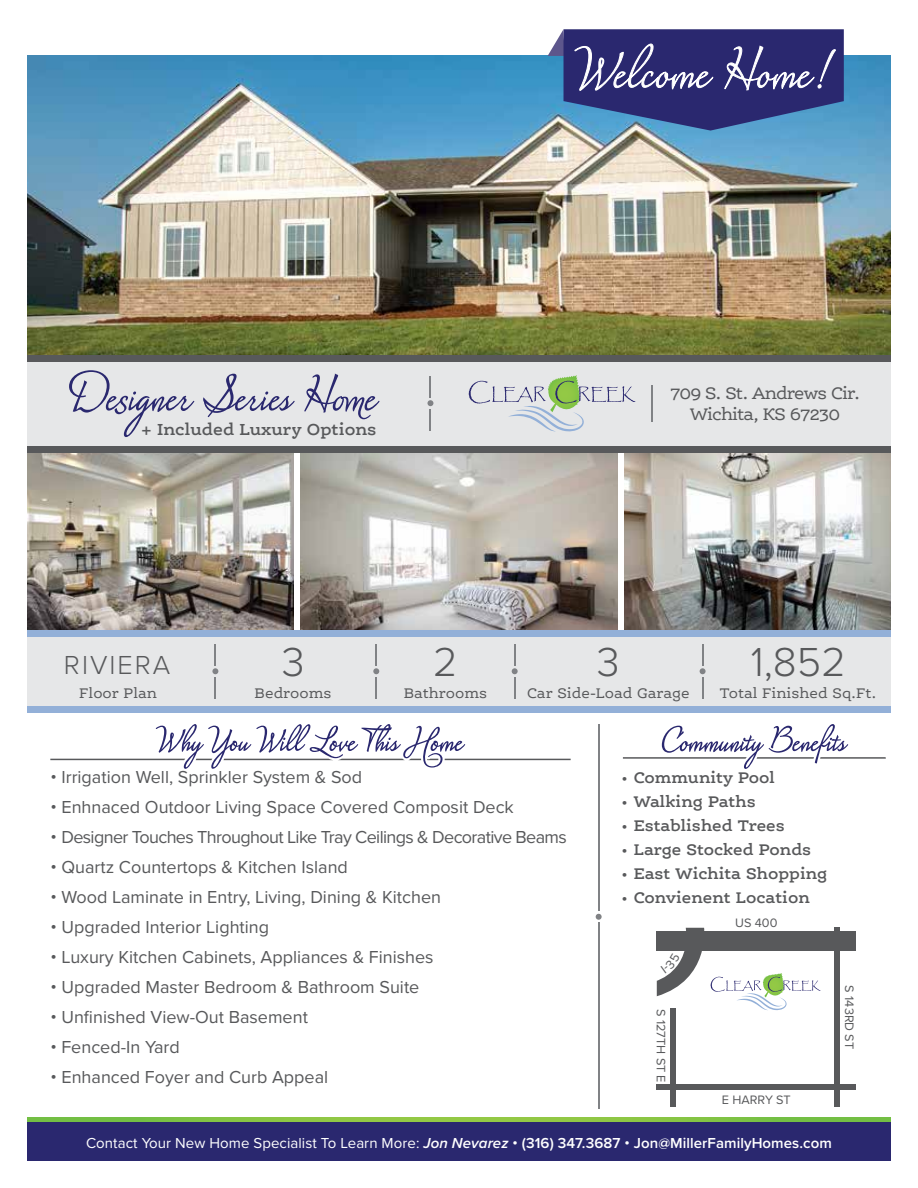
<style>
.page{position:relative;width:918px;height:1188px;background:#fff}
.page>*{position:absolute;margin:0;border:0;box-sizing:border-box;transform-origin:0 0}
.t1{font:60.15px "Lush Script";letter-spacing:.005em;color:#fff}
.t2{font:300 42px "Proxima Nova";color:#58595b}
.t3{font:300 27px "Proxima Nova";letter-spacing:.075em;color:#58595b}
.t4{font:18px "Proxima Nova";color:#58595b}
.t5{font:18px "Proxima Nova";letter-spacing:-.035em;color:#58595b}
.t6{font:18px/21.6px "Ernestine Pro";letter-spacing:-.05em;color:#58595b;text-align:center}
.t7{font:600 17.1px "Ernestine Pro";color:#58595b}
.t8{font:600 16.5px "Ernestine Pro";color:#58595b}
.t9{font:15px "Proxima Nova";letter-spacing:.005em;color:#fff}
.t10{font:15px "Ernestine Pro";color:#58595b}
.t11{font:12.75px "Proxima Nova";color:#58595b}
.s1{font-weight:600;font-style:italic}
.s2{font-weight:600}
</style>
<div class="page">
<img style="left:27px;top:29px;width:864px;height:1132px">
<svg style="left:657px;top:928px;width:164px;height:82px"></svg>
<p class="t7" style="left:141px;top:419px;width:237px">+ Included Luxury Options</p>
<h1 class="t1" style="left:575px;top:31px;width:259px">Welcome Home!</h1>
<p class="t6" style="left:670px;top:382px;width:191px">709 S. St. Andrews Cir.<br>Wichita, KS 67230</p>
<h3 class="t3" style="left:64px;top:645px;width:108px">RIVIERA</h3>
<h2 class="t2" style="left:751px;top:631px;width:97px">1,852</h2>
<p class="t10" style="left:79px;top:684px;width:79px">Floor Plan</p>
<p class="t10" style="left:720px;top:684px;width:158px">Total Finished Sq.Ft.</p>
<h2 class="t2" style="left:282px;top:631px;width:24px">3</h2>
<p class="t10" style="left:255px;top:684px;width:78px">Bedrooms</p>
<h2 class="t2" style="left:433px;top:631px;width:26px">2</h2>
<p class="t10" style="left:404px;top:684px;width:85px">Bathrooms</p>
<h2 class="t2" style="left:597px;top:631px;width:24px">3</h2>
<p class="t10" style="left:527px;top:684px;width:164px">Car Side-Load Garage</p>
<p class="t4" style="left:50px;top:764px;width:313px">• Irrigation Well, Sprinkler System &amp; Sod</p>
<p class="t4" style="left:50px;top:794px;width:465px">• Enhnaced Outdoor Living Space Covered Composit Deck</p>
<p class="t5" style="left:50px;top:824px;width:518px">• Designer Touches Throughout Like Tray Ceilings &amp; Decorative Beams</p>
<p class="t4" style="left:50px;top:854px;width:299px">• Quartz Countertops &amp; Kitchen Island</p>
<p class="t4" style="left:50px;top:884px;width:392px">• Wood Laminate in Entry, Living, Dining &amp; Kitchen</p>
<p class="t4" style="left:50px;top:914px;width:220px">• Upgraded Interior Lighting</p>
<p class="t4" style="left:50px;top:944px;width:385px">• Luxury Kitchen Cabinets, Appliances &amp; Finishes</p>
<p class="t4" style="left:50px;top:974px;width:371px">• Upgraded Master Bedroom &amp; Bathroom Suite</p>
<p class="t4" style="left:50px;top:1004px;width:259px">• Unfinished View-Out Basement</p>
<p class="t4" style="left:50px;top:1034px;width:131px">• Fenced-In Yard</p>
<p class="t4" style="left:50px;top:1064px;width:279px">• Enhanced Foyer and Curb Appeal</p>
<p class="t8" style="left:621px;top:768px;width:156px">• Community Pool</p>
<p class="t8" style="left:621px;top:792px;width:136px">• Walking Paths</p>
<p class="t8" style="left:621px;top:816px;width:165px">• Established Trees</p>
<p class="t8" style="left:621px;top:840px;width:192px">• Large Stocked Ponds</p>
<p class="t8" style="left:621px;top:864px;width:208px">• East Wichita Shopping</p>
<p class="t8" style="left:621px;top:888px;width:190px">• Convienent Location</p>
<p class="t11" style="left:671px;top:1009px;width:75px;rotate:90deg">S 127TH ST E</p>
<p class="t11" style="left:735px;top:913px;width:44px">US 400</p>
<p class="t11" style="left:722px;top:1090px;width:70px">E HARRY ST</p>
<p class="t9" style="left:86px;top:1132px;width:747px">Contact Your New Home Specialist To Learn More: <span class="s1">Jon Nevarez</span> <span class="s2">• (316) 347.3687 • Jon@MillerFamilyHomes.com</span></p>
<p class="t11" style="left:859px;top:985px;width:65px;rotate:90deg">S 143RD ST</p>
</div>
